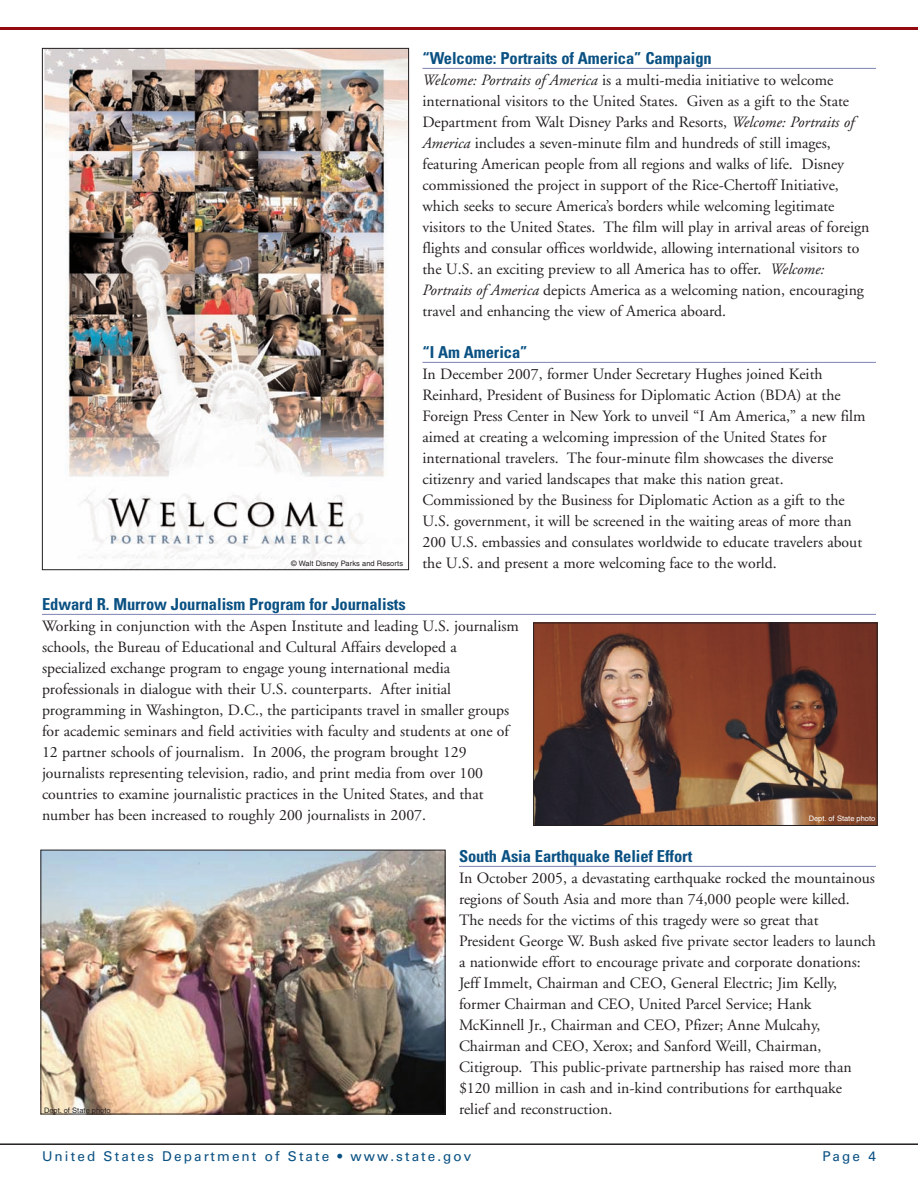
<style>
.page{position:relative;width:918px;height:1188px;background:#fff}
.page>*{position:absolute;margin:0;border:0;box-sizing:border-box;transform-origin:0 0}
.t1{font:700 condensed 16.5px "Univers";letter-spacing:-.005em;color:#0a5183}
.t2{font:15.75px/21px "Adobe Garamond";color:#231f20}
.t3{font:13.5px "Univers";letter-spacing:.155em;color:#0a5183}
.t4{font:7.5px "Helvetica";color:#231f20}
.t5{font:7.5px "Helvetica";color:#fff}
.s1{font-style:italic}
</style>
<div class="page">
<hr style="left:0;top:1143px;width:918px;height:2px;background:#231f20">
<hr style="left:0;top:27px;width:918px;height:3px;background:#920910">
<hr style="left:422px;top:68px;width:454px;height:1px;background:#7d83b2">
<hr style="left:422px;top:362px;width:454px;height:1px;background:#7d83b2">
<hr style="left:42px;top:614px;width:834px;height:1px;background:#7d83b2">
<hr style="left:459px;top:866px;width:417px;height:1px;background:#7d83b2">
<img style="left:42px;top:852px;width:402px;height:260px">
<div style="left:40px;top:850px;width:406px;height:264px;border:1px solid #231f20"></div>
<img style="left:535px;top:625px;width:341px;height:199px">
<div style="left:533px;top:623px;width:345px;height:203px;border:1px solid #231f20"></div>
<img style="left:44px;top:50px;width:363px;height:518px">
<p class="t4" style="left:291px;top:561px;width:113px">© Walt Disney Parks and Resorts</p>
<p class="t1" style="left:422px;top:52px;width:291px">“Welcome: Portraits of America” Campaign</p>
<p class="t2" style="left:422px;top:71px;width:449px"><span class="s1">Welcome: Portraits of America</span> is a multi-media initiative to welcome international visitors to the United States. Given as a gift to the State Department from Walt Disney Parks and Resorts, <span class="s1">Welcome: Portraits of America</span> includes a seven-minute film and hundreds of still images, featuring American people from all regions and walks of life. Disney commissioned the project in support of the Rice-Chertoff Initiative, which seeks to secure America’s borders while welcoming legitimate visitors to the United States. The film will play in arrival areas of foreign flights and consular offices worldwide, allowing international visitors to the U.S. an exciting preview to all America has to offer. <span class="s1">Welcome:<br>Portraits of America</span> depicts America as a welcoming nation, encouraging travel and enhancing the view of America aboard.</p>
<p class="t1" style="left:422px;top:346px;width:107px">“I Am America”</p>
<p class="t2" style="left:422px;top:365px;width:445px">In December 2007, former Under Secretary Hughes joined Keith Reinhard, President of Business for Diplomatic Action (BDA) at the Foreign Press Center in New York to unveil “I Am America,” a new film aimed at creating a welcoming impression of the United States for international travelers. The four-minute film showcases the diverse citizenry and varied landscapes that make this nation great.<br>Commissioned by the Business for Diplomatic Action as a gift to the U.S. government, it will be screened in the waiting areas of more than 200 U.S. embassies and consulates worldwide to educate travelers about the U.S. and present a more welcoming face to the world.</p>
<p class="t1" style="left:42px;top:598px;width:365px">Edward R. Murrow Journalism Program for Journalists</p>
<p class="t2" style="left:42px;top:617px;width:479px">Working in conjunction with the Aspen Institute and leading U.S. journalism schools, the Bureau of Educational and Cultural Affairs developed a specialized exchange program to engage young international media professionals in dialogue with their U.S. counterparts. After initial programming in Washington, D.C., the participants travel in smaller groups for academic seminars and field activities with faculty and students at one of 12 partner schools of journalism. In 2006, the program brought 129 journalists representing television, radio, and print media from over 100 countries to examine journalistic practices in the United States, and that number has been increased to roughly 200 journalists in 2007.</p>
<p class="t1" style="left:459px;top:850px;width:235px">South Asia Earthquake Relief Effort</p>
<p class="t2" style="left:459px;top:869px;width:419px">In October 2005, a devastating earthquake rocked the mountainous regions of South Asia and more than 74,000 people were killed.<br>The needs for the victims of this tragedy were so great that President George W. Bush asked five private sector leaders to launch a nationwide effort to encourage private and corporate donations:<br>Jeff Immelt, Chairman and CEO, General Electric; Jim Kelly, former Chairman and CEO, United Parcel Service; Hank McKinnell Jr., Chairman and CEO, Pfizer; Anne Mulcahy, Chairman and CEO, Xerox; and Sanford Weill, Chairman, Citigroup. This public-private partnership has raised more than $120 million in cash and in-kind contributions for earthquake</p>
<p class="t4" style="left:44px;top:1107px;width:68px">Dept. of State photo</p>
<p class="t2" style="left:459px;top:1100px;width:155px">relief and reconstruction.</p>
<p class="t5" style="left:809px;top:816px;width:68px">Dept. of State photo</p>
<p class="t3" style="left:42px;top:1151px;width:431px">United States Department of State • www.state.gov</p>
<p class="t3" style="left:823px;top:1151px;width:55px">Page 4</p>
</div>
